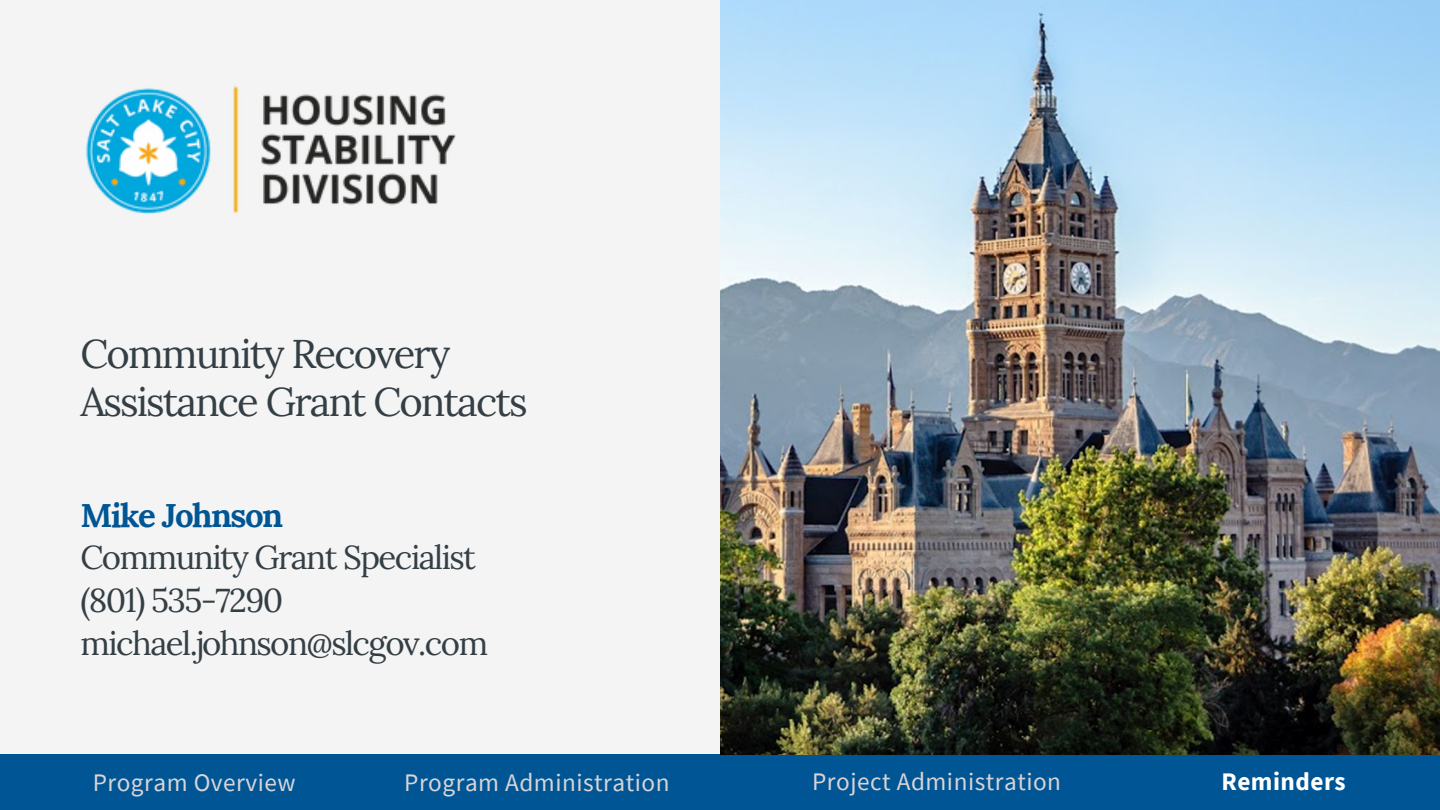
<style>
.page{position:relative;width:1440px;height:810px;background:#f4f4f4}
.page>*{position:absolute;margin:0;border:0;box-sizing:border-box;transform-origin:0 0}
.t1{font:40px/47.2px "Lora";letter-spacing:-.045em;color:#343f45}
.t2{font:33px/42.8px "Lora";letter-spacing:-.045em;color:#343f45}
.t3{font:700 33px "Lora";letter-spacing:-.045em;color:#005695}
.t4{font:25.3px "Source Sans Pro";letter-spacing:.02em;color:#d8d4d7}
.t5{font:700 25.3px "Source Sans Pro";letter-spacing:.02em;color:#fff}
</style>
<div class="page">
<div style="left:0;top:755px;width:1440px;height:55px;background:#005695"></div>
<img style="left:720px;top:0;width:720px;height:754px">
<img style="left:86px;top:86px;width:370px;height:129px">
<p class="t1" style="left:80px;top:330px;width:449px">Community Recovery<br>Assistance Grant Contacts</p>
<p class="t3" style="left:80px;top:493px;width:204px">Mike Johnson</p>
<p class="t2" style="left:80px;top:536px;width:409px">Community Grant Specialist (801) 535-7290 michael.johnson@slcgov.com</p>
<p class="t4" style="left:93px;top:766px;width:205px">Program Overview</p>
<p class="t4" style="left:404px;top:766px;width:267px">Program Administration</p>
<p class="t4" style="left:812px;top:765px;width:251px">Project Administration</p>
<p class="t5" style="left:1221px;top:765px;width:126px">Reminders</p>
</div>
